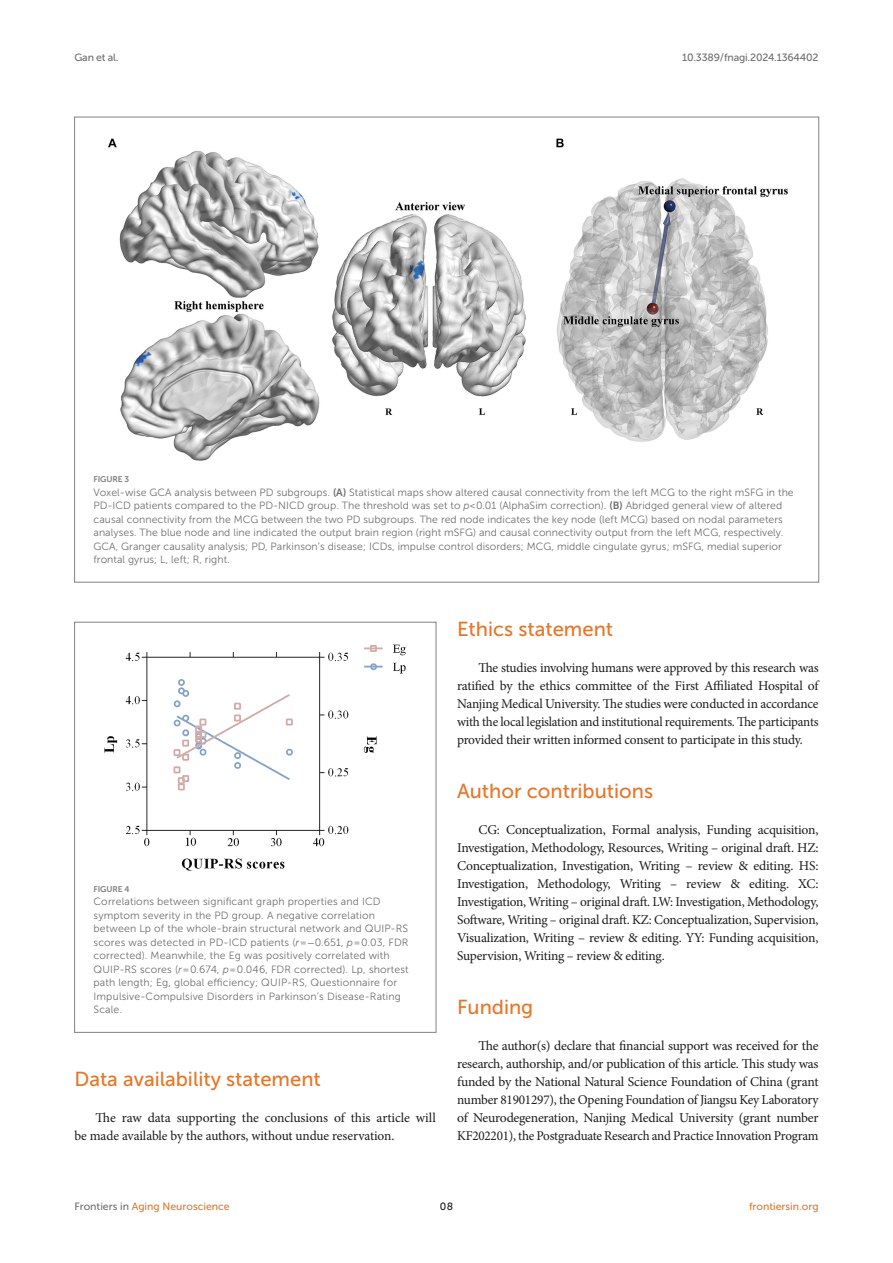
<style>
.page{position:relative;width:893px;height:1263px;background:#fff}
.page>*{position:absolute;margin:0;border:0;box-sizing:border-box;transform-origin:0 0}
.HEAD_1{font:20.25px "Museo Sans 500";color:#e87626}
.TEXT_FLUSH{font:13.5px/18px "Minion Pro";letter-spacing:-.015em;color:#1b1c1b;text-align:justify}
.FIG_LEG{font:10.5px/13.5px "Museo Sans 300";letter-spacing:.005em;color:#706f70}
.t1{font:10.5px "Museo Sans 500";color:#e87626}
.t2{font:10.5px "Museo Sans 500";letter-spacing:-.015em;color:#706f70}
.t3{font:10.5px "Museo Sans 500";color:#1b1c1b}
.FIG_HD{font:8.25px "Museo Sans 700";letter-spacing:-.01em;color:#7e7f7f}
.s1{font-family:"Museo Sans 700"}
.s2{font-style:italic}
.s3{font-family:"STIX General"}
.s4{color:#706f70}
</style>
<div class="page">
<img style="left:108px;top:138px;width:680px;height:323px">
<img style="left:104px;top:644px;width:302px;height:227px">
<div style="left:74px;top:622px;width:362px;height:410px;border:1px solid #808285"></div>
<p class="t2" style="left:74px;top:51px;width:46px">Gan et al.</p>
<p class="t2" style="left:682px;top:51px;width:138px">10.3389/fnagi.2024.1364402</p>
<p class="FIG_HD" style="left:94px;top:475px;width:37px">FIGURE 3</p>
<p class="FIG_LEG" style="left:94px;top:485px;width:702px">Voxel-wise GCA analysis between PD subgroups. <span class="s1">(A)</span> Statistical maps show altered causal connectivity from the left MCG to the right mSFG in the PD-ICD patients compared to the PD-NICD group. The threshold was set to <span class="s2">p</span> &lt; 0.01 (AlphaSim correction). <span class="s1">(B)</span> Abridged general view of altered causal connectivity from the MCG between the two PD subgroups. The red node indicates the key node (left MCG) based on nodal parameters analyses. The blue node and line indicated the output brain region (right mSFG) and causal connectivity output from the left MCG, respectively.<br>GCA, Granger causality analysis; PD, Parkinson’s disease; ICDs, impulse control disorders; MCG, middle cingulate gyrus; mSFG, medial superior frontal gyrus; L, left; R, right.</p>
<p class="FIG_HD" style="left:94px;top:884px;width:37px">FIGURE 4</p>
<p class="FIG_LEG" style="left:94px;top:895px;width:317px">Correlations between significant graph properties and ICD symptom severity in the PD group. A negative correlation between Lp of the whole-brain structural network and QUIP-RS scores was detected in PD-ICD patients (<span class="s2">r</span> = <span class="s3">−</span>0.651, <span class="s2">p</span> = 0.03, FDR corrected). Meanwhile, the Eg was positively correlated with QUIP-RS scores (<span class="s2">r</span> = 0.674, <span class="s2">p</span> = 0.046, FDR corrected). Lp, shortest path length; Eg, global efficiency; QUIP-RS, Questionnaire for Impulsive-Compulsive Disorders in Parkinson’s Disease-Rating Scale.</p>
<p class="HEAD_1" style="left:74px;top:1068px;width:248px">Data availability statement</p>
<p class="TEXT_FLUSH" style="left:74px;top:1109px;width:363px;text-indent:21px">The raw data supporting the conclusions of this article will be made available by the authors, without undue reservation.</p>
<p class="HEAD_1" style="left:457px;top:618px;width:158px">Ethics statement</p>
<p class="TEXT_FLUSH" style="left:457px;top:659px;width:363px;text-indent:21px">The studies involving humans were approved by this research was ratified by the ethics committee of the First Affiliated Hospital of Nanjing Medical University. The studies were conducted in accordance with the local legislation and institutional requirements. The participants provided their written informed consent to participate in this study.</p>
<p class="HEAD_1" style="left:457px;top:780px;width:197px">Author contributions</p>
<p class="TEXT_FLUSH" style="left:457px;top:821px;width:363px;text-indent:21px">CG: Conceptualization, Formal analysis, Funding acquisition, Investigation, Methodology, Resources, Writing – original draft. HZ:<br>Conceptualization, Investigation, Writing – review &amp; editing. HS:<br>Investigation, Methodology, Writing – review &amp; editing. XC:<br>Investigation, Writing – original draft. LW: Investigation, Methodology, Software, Writing – original draft. KZ: Conceptualization, Supervision, Visualization, Writing – review &amp; editing. YY: Funding acquisition, Supervision, Writing – review &amp; editing.</p>
<p class="HEAD_1" style="left:457px;top:996px;width:78px">Funding</p>
<p class="TEXT_FLUSH" style="left:457px;top:1037px;width:363px;text-indent:21px">The author(s) declare that financial support was received for the research, authorship, and/or publication of this article. This study was funded by the National Natural Science Foundation of China (grant number 81901297), the Opening Foundation of Jiangsu Key Laboratory of Neurodegeneration, Nanjing Medical University (grant number KF202201), the Postgraduate Research and Practice Innovation Program</p>
<p class="t1" style="left:74px;top:1200px;width:157px"><span class="s4">Frontiers in</span> Aging Neuroscience</p>
<p class="t3" style="left:440px;top:1200px;width:15px">08</p>
<p class="t1" style="left:749px;top:1200px;width:71px">frontiersin.org</p>
</div>
